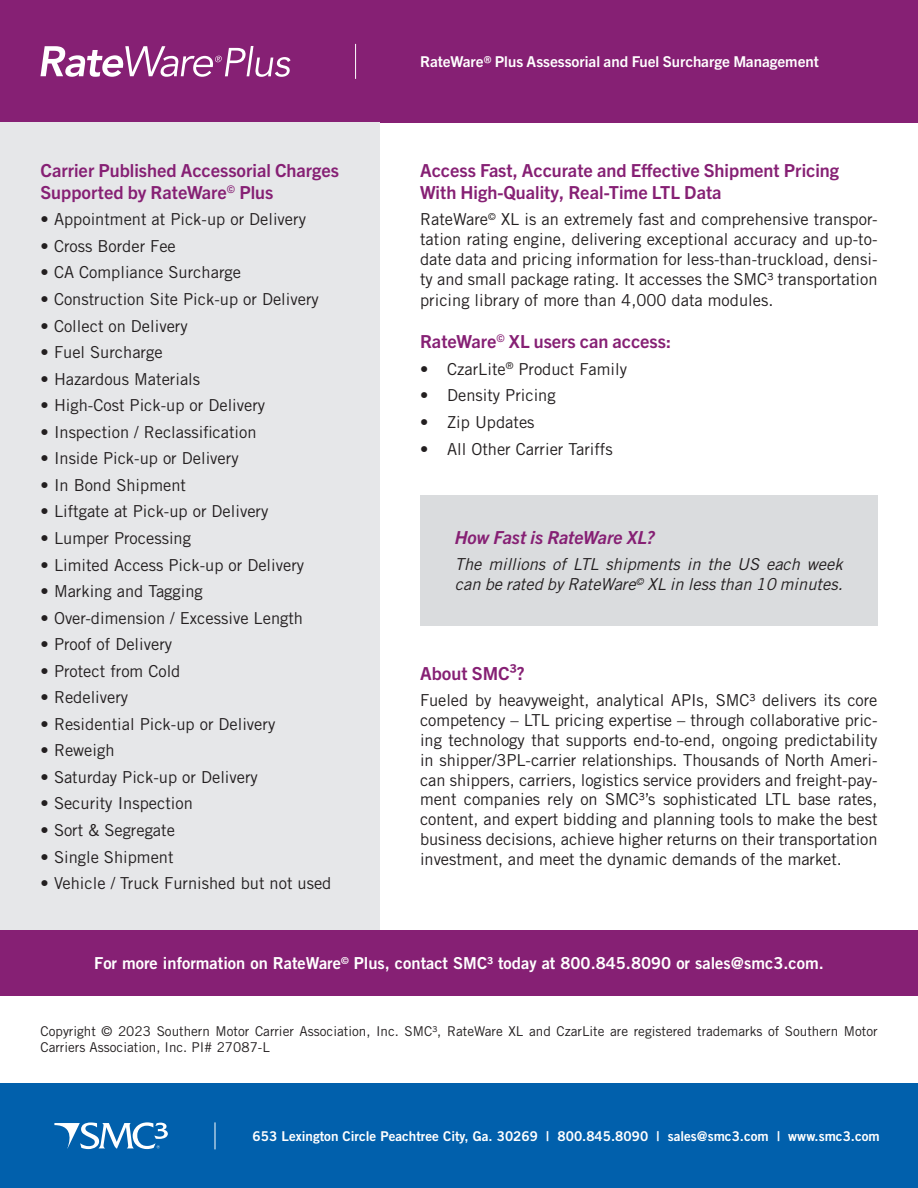
<style>
.page{position:relative;width:918px;height:1188px;background:#fff}
.page>*{position:absolute;margin:0;border:0;box-sizing:border-box;transform-origin:0 0}
.t1{font:700 18px/21.6px "Trade Gothic Next LT Pro";color:#862074}
.t2{font:italic 700 18px "Trade Gothic Next LT Pro";color:#862074}
.t3{font:16.5px/19.8px "Trade Gothic LT Std";color:#231f20;text-align:justify}
.t4{font:italic 16.5px/19.8px "Trade Gothic LT Std";color:#231f20}
.t5{font:16.5px "Trade Gothic LT Std Bd 2";color:#fff}
.t6{font:700 15px "Trade Gothic Next LT Pro";color:#fff}
.t7{font:13.5px/16.2px "Trade Gothic LT Std";color:#231f20}
.t8{font:13.5px "Trade Gothic LT Std Bd 2";color:#fff}
</style>
<div class="page">
<div style="left:420px;top:495px;width:458px;height:131px;background:#dadcde"></div>
<div style="left:0;top:930px;width:918px;height:66px;background:#862074"></div>
<div style="left:0;top:1084px;width:918px;height:104px;background:#0160ac"></div>
<svg style="left:54px;top:1122px;width:114px;height:27px"></svg>
<svg style="left:215px;top:1122px;width:1px;height:27px"></svg>
<div style="left:0;top:0;width:918px;height:123px;background:#862074"></div>
<hr style="left:355px;top:44px;width:1px;height:35px;background:#fff">
<svg style="left:40px;top:46px;width:251px;height:31px"></svg>
<div style="left:0;top:123px;width:380px;height:807px;background:#e6e7e9"></div>
<p class="t1" style="left:40px;top:159px;width:300px">Carrier Published Accessorial Charges<br>Supported by RateWare<sup>©</sup> Plus</p>
<p class="t3" style="left:40px;top:209px;width:267px">• Appointment at Pick-up or Delivery</p>
<p class="t3" style="left:40px;top:236px;width:137px">• Cross Border Fee</p>
<p class="t3" style="left:40px;top:262px;width:202px">• CA Compliance Surcharge</p>
<p class="t3" style="left:40px;top:289px;width:280px">• Construction Site Pick-up or Delivery</p>
<p class="t3" style="left:40px;top:316px;width:149px">• Collect on Delivery</p>
<p class="t3" style="left:40px;top:342px;width:124px">• Fuel Surcharge</p>
<p class="t3" style="left:40px;top:369px;width:161px">• Hazardous Materials</p>
<p class="t3" style="left:40px;top:395px;width:226px">• High-Cost Pick-up or Delivery</p>
<p class="t3" style="left:40px;top:422px;width:218px">• Inspection / Reclassification</p>
<p class="t3" style="left:40px;top:448px;width:200px">• Inside Pick-up or Delivery</p>
<p class="t3" style="left:40px;top:475px;width:147px">• In Bond Shipment</p>
<p class="t3" style="left:40px;top:501px;width:229px">• Liftgate at Pick-up or Delivery</p>
<p class="t3" style="left:40px;top:528px;width:152px">• Lumper Processing</p>
<p class="t3" style="left:40px;top:555px;width:265px">• Limited Access Pick-up or Delivery</p>
<p class="t3" style="left:40px;top:581px;width:164px">• Marking and Tagging</p>
<p class="t3" style="left:40px;top:608px;width:264px">• Over-dimension / Excessive Length</p>
<p class="t3" style="left:40px;top:634px;width:133px">• Proof of Delivery</p>
<p class="t3" style="left:40px;top:661px;width:141px">• Protect from Cold</p>
<p class="t3" style="left:40px;top:687px;width:89px">• Redelivery</p>
<p class="t3" style="left:40px;top:714px;width:236px">• Residential Pick-up or Delivery</p>
<p class="t3" style="left:40px;top:740px;width:76px">• Reweigh</p>
<p class="t3" style="left:40px;top:767px;width:219px">• Saturday Pick-up or Delivery</p>
<p class="t3" style="left:40px;top:793px;width:154px">• Security Inspection</p>
<p class="t3" style="left:40px;top:820px;width:136px">• Sort &amp; Segregate</p>
<p class="t3" style="left:40px;top:847px;width:135px">• Single Shipment</p>
<p class="t3" style="left:40px;top:873px;width:292px">• Vehicle / Truck Furnished but not used</p>
<p class="t6" style="left:420px;top:51px;width:400px">RateWare® Plus Assessorial and Fuel Surcharge Management</p>
<p class="t1" style="left:420px;top:159px;width:420px">Access Fast, Accurate and Effective Shipment Pricing<br>With High-Quality, Real-Time LTL Data</p>
<p class="t3" style="left:420px;top:209px;width:459px">RateWare<sup>©</sup> XL is an extremely fast and comprehensive transpor&shy;tation rating engine, delivering exceptional accuracy and up-to&shy;date data and pricing information for less-than-truckload, densi&shy;ty and small package rating. It accesses the SMC³ transportation pricing library of more than 4,000 data modules.</p>
<p class="t1" style="left:420px;top:330px;width:253px">RateWare<sup>©</sup> XL users can access:</p>
<p class="t3" style="left:420px;top:359px;width:209px">• CzarLite<sup>®</sup> Product Family</p>
<p class="t3" style="left:420px;top:385px;width:137px">• Density Pricing</p>
<p class="t3" style="left:420px;top:412px;width:116px">• Zip Updates</p>
<p class="t3" style="left:420px;top:439px;width:194px">• All Other Carrier Tariffs</p>
<p class="t2" style="left:455px;top:525px;width:201px">How Fast is RateWare XL?</p>
<p class="t4" style="left:455px;top:555px;width:389px">The millions of LTL shipments in the US each week can be rated by RateWare<sup>©</sup> XL in less than 10 minutes.</p>
<p class="t1" style="left:420px;top:661px;width:106px">About SMC³?</p>
<p class="t3" style="left:420px;top:691px;width:459px">Fueled by heavyweight, analytical APIs, SMC³ delivers its core competency – LTL pricing expertise – through collaborative pric&shy;ing technology that supports end-to-end, ongoing predictability in shipper/3PL-carrier relationships. Thousands of North Ameri&shy;can shippers, carriers, logistics service providers and freight-pay&shy;ment companies rely on SMC³’s sophisticated LTL base rates, content, and expert bidding and planning tools to make the best business decisions, achieve higher returns on their transportation investment, and meet the dynamic demands of the market.</p>
<p class="t5" style="left:94px;top:953px;width:731px">For more information on RateWare<sup>©</sup> Plus, contact SMC³ today at 800.845.8090 or sales@smc3.com.</p>
<p class="t7" style="left:40px;top:1023px;width:839px">Copyright © 2023 Southern Motor Carrier Association, Inc. SMC³, RateWare XL and CzarLite are registered trademarks of Southern Motor<br>Carriers Association, Inc. PI# 27087-L</p>
<p class="t8" style="left:253px;top:1127px;width:629px">653 Lexington Circle Peachtree City, Ga. 30269 | 800.845.8090 | sales@smc3.com | www.smc3.com</p>
</div>
